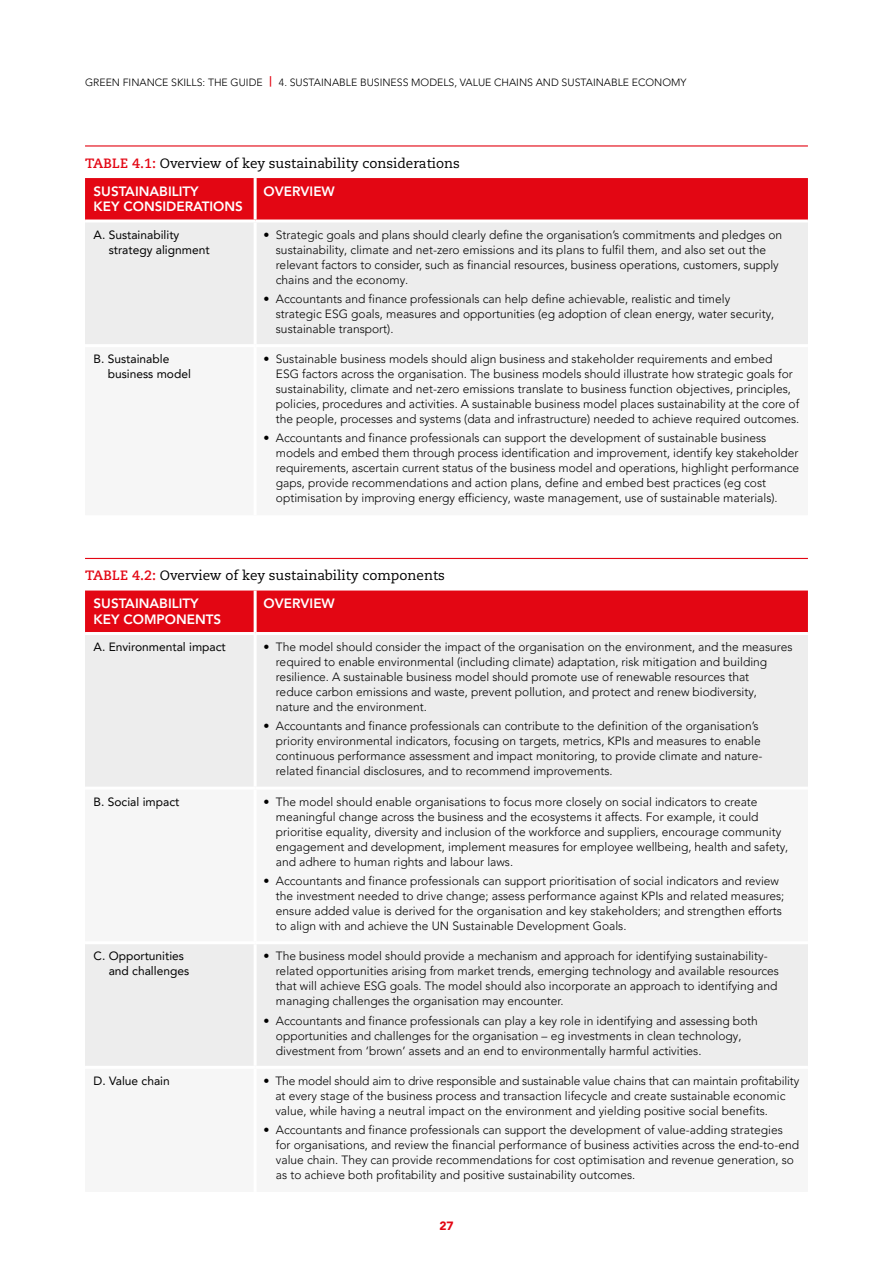
<style>
.page{position:relative;width:893px;height:1263px;background:#fff}
.page>*{position:absolute;margin:0;border:0;box-sizing:border-box;transform-origin:0 0}
.t1{font:13.5px "Caecilia";color:#000}
.t2{font:800 13.5px/15.8px "Avenir LT Pro";color:#fff}
.t3{font:300 12px/15px "Avenir LT Pro";color:#000}
.t4{font:12px/15px "Avenir LT Pro";color:#000}
.t5{font:900 12px "Avenir LT Pro";color:#e30613}
.t6{font:300 10.5px "Avenir LT Pro";color:#000}
.s1{font-weight:800;color:#e30613}
.s2{font-weight:700;color:#e30613}
</style>
<div class="page">
<hr style="left:85px;top:558px;width:723px;height:1px;background:#e30613">
<div style="left:85px;top:590px;width:723px;height:42px;background:#e30613"></div>
<div style="left:85px;top:635px;width:723px;height:152px;background:#ededed"></div>
<div style="left:85px;top:944px;width:723px;height:122px;background:#ededed"></div>
<hr style="left:254px;top:590px;width:3px;height:42px;background:#fff">
<hr style="left:254px;top:635px;width:3px;height:152px;background:#fff">
<hr style="left:254px;top:944px;width:3px;height:122px;background:#fff">
<hr style="left:85px;top:145px;width:723px;height:2px;background:#e30613">
<div style="left:85px;top:178px;width:723px;height:41px;background:#e30613"></div>
<div style="left:85px;top:223px;width:723px;height:121px;background:#ededed"></div>
<hr style="left:254px;top:178px;width:3px;height:41px;background:#fff">
<hr style="left:254px;top:222px;width:3px;height:122px;background:#fff">
<p class="t6" style="left:85px;top:76px;width:603px">GREEN FINANCE SKILLS: THE GUIDE <span class="s1">|</span> 4. SUSTAINABLE BUSINESS MODELS, VALUE CHAINS AND SUSTAINABLE ECONOMY</p>
<p class="t1" style="left:85px;top:155px;width:376px"><span class="s2">TABLE 4.1:</span> Overview of key sustainability considerations</p>
<p class="t2" style="left:94px;top:183px;width:151px">SUSTAINABILITY<br>KEY CONSIDERATIONS</p>
<p class="t2" style="left:264px;top:183px;width:73px">OVERVIEW</p>
<p class="t4" style="left:109px;top:227px;width:102px;text-indent:-15px">A. Sustainability strategy alignment</p>
<p class="t3" style="left:276px;top:227px;width:508px;text-indent:-12px">• Strategic goals and plans should clearly define the organisation’s commitments and pledges on sustainability, climate and net-zero emissions and its plans to fulfil them, and also set out the relevant factors to consider, such as financial resources, business operations, customers, supply chains and the economy.</p>
<p class="t3" style="left:276px;top:291px;width:500px;text-indent:-12px">• Accountants and finance professionals can help define achievable, realistic and timely strategic ESG goals, measures and opportunities (eg adoption of clean energy, water security, sustainable transport).</p>
<p class="t4" style="left:108px;top:351px;width:85px;text-indent:-14px">B. Sustainable business model</p>
<p class="t3" style="left:276px;top:352px;width:525px;text-indent:-12px">• Sustainable business models should align business and stakeholder requirements and embed<br>ESG factors across the organisation. The business models should illustrate how strategic goals for sustainability, climate and net-zero emissions translate to business function objectives, principles, policies, procedures and activities. A sustainable business model places sustainability at the core of the people, processes and systems (data and infrastructure) needed to achieve required outcomes.</p>
<p class="t3" style="left:276px;top:431px;width:525px;text-indent:-12px">• Accountants and finance professionals can support the development of sustainable business models and embed them through process identification and improvement, identify key stakeholder requirements, ascertain current status of the business model and operations, highlight performance gaps, provide recommendations and action plans, define and embed best practices (eg cost optimisation by improving energy efficiency, waste management, use of sustainable materials).</p>
<p class="t1" style="left:85px;top:568px;width:361px"><span class="s2">TABLE 4.2:</span> Overview of key sustainability components</p>
<p class="t2" style="left:94px;top:596px;width:129px">SUSTAINABILITY<br>KEY COMPONENTS</p>
<p class="t2" style="left:264px;top:596px;width:73px">OVERVIEW</p>
<p class="t4" style="left:94px;top:639px;width:134px">A. Environmental impact</p>
<p class="t3" style="left:276px;top:639px;width:518px;text-indent:-12px">• The model should consider the impact of the organisation on the environment, and the measures required to enable environmental (including climate) adaptation, risk mitigation and building resilience. A sustainable business model should promote use of renewable resources that<br>reduce carbon emissions and waste, prevent pollution, and protect and renew biodiversity, nature and the environment.</p>
<p class="t3" style="left:276px;top:719px;width:488px;text-indent:-12px">• Accountants and finance professionals can contribute to the definition of the organisation’s priority environmental indicators, focusing on targets, metrics, KPIs and measures to enable continuous performance assessment and impact monitoring, to provide climate and nature&shy;related financial disclosures, and to recommend improvements.</p>
<p class="t4" style="left:94px;top:794px;width:87px">B. Social impact</p>
<p class="t3" style="left:276px;top:794px;width:514px;text-indent:-12px">• The model should enable organisations to focus more closely on social indicators to create meaningful change across the business and the ecosystems it affects. For example, it could prioritise equality, diversity and inclusion of the workforce and suppliers, encourage community engagement and development, implement measures for employee wellbeing, health and safety, and adhere to human rights and labour laws.</p>
<p class="t3" style="left:276px;top:873px;width:510px;text-indent:-12px">• Accountants and finance professionals can support prioritisation of social indicators and review the investment needed to drive change; assess performance against KPIs and related measures; ensure added value is derived for the organisation and key stakeholders; and strengthen efforts to align with and achieve the UN Sustainable Development Goals.</p>
<p class="t4" style="left:109px;top:948px;width:82px;text-indent:-15px">C. Opportunities and challenges</p>
<p class="t3" style="left:276px;top:949px;width:505px;text-indent:-12px">• The business model should provide a mechanism and approach for identifying sustainability&shy;related opportunities arising from market trends, emerging technology and available resources that will achieve ESG goals. The model should also incorporate an approach to identifying and managing challenges the organisation may encounter.</p>
<p class="t3" style="left:276px;top:1013px;width:484px;text-indent:-12px">• Accountants and finance professionals can play a key role in identifying and assessing both opportunities and challenges for the organisation – eg investments in clean technology, divestment from ‘brown’ assets and an end to environmentally harmful activities.</p>
<p class="t4" style="left:94px;top:1073px;width:78px">D. Value chain</p>
<p class="t3" style="left:275px;top:1073px;width:525px;text-indent:-12px">• The model should aim to drive responsible and sustainable value chains that can maintain profitability at every stage of the business process and transaction lifecycle and create sustainable economic value, while having a neutral impact on the environment and yielding positive social benefits.</p>
<p class="t3" style="left:276px;top:1122px;width:525px;text-indent:-12px">• Accountants and finance professionals can support the development of value-adding strategies for organisations, and review the financial performance of business activities across the end-to-end value chain. They can provide recommendations for cost optimisation and revenue generation, so as to achieve both profitability and positive sustainability outcomes.</p>
<p class="t5" style="left:439px;top:1218px;width:16px">27</p>
</div>
